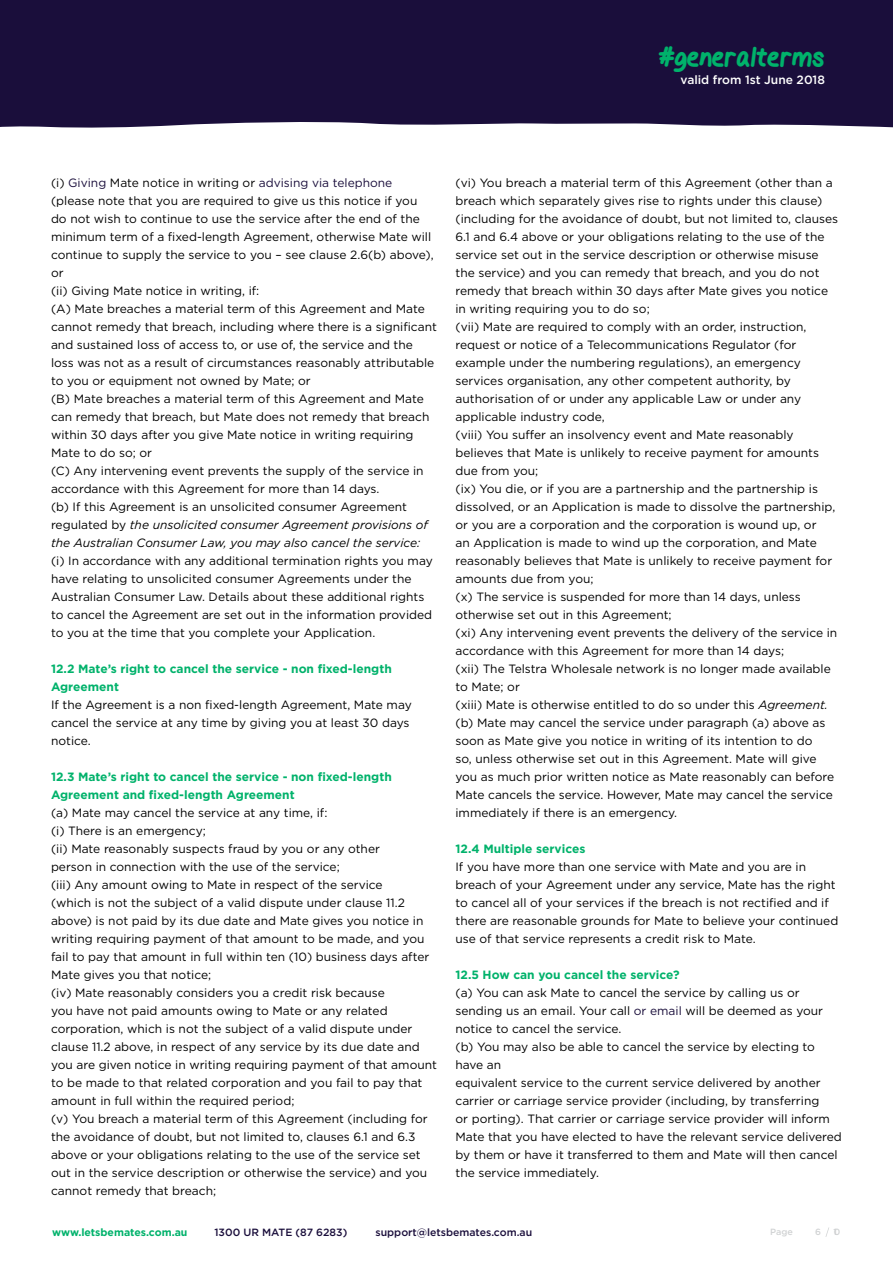
<style>
.page{position:relative;width:893px;height:1263px;background:#fff}
.page>*{position:absolute;margin:0;border:0;box-sizing:border-box;transform-origin:0 0}
.t1{font:800 26.55px "Gel Pen";color:#00b26b}
.t2{font:12px/18px "Gotham";color:#000}
.t3{font:700 12px/18px "Gotham";color:#00b26b}
.t4{font:500 12px "Gotham";color:#fff}
.t5{font:500 10.5px "Gotham";color:#1a0e3b}
.t6{font:700 10.5px "Gotham";color:#00b26b}
.t7{font:500 9px "Gotham";color:#d1d3d4}
.s1{color:#1a0e3b}
.s2{font-style:italic}
</style>
<div class="page">
<svg style="left:825px;top:1227px;width:4px;height:10px"></svg>
<div style="left:0;top:0;width:893px;height:128px;background:#1a0e3b"></div>
<h1 class="t1" style="left:659px;top:44px;width:168px">#generalterms</h1>
<p class="t4" style="left:680px;top:72px;width:146px">valid from 1st June 2018</p>
<p class="t2" style="left:51px;top:174px;width:387px">(i) <span class="s1">Giving</span> Mate notice in writing or <span class="s1">advising via telephone </span>(please note that you are required to give us this notice if you<br>do not wish to continue to use the service after the end of the minimum term of a fixed-length Agreement, otherwise Mate will continue to supply the service to you – see clause 2.6(b) above), or<br>(ii) Giving Mate notice in writing, if:<br>(A) Mate breaches a material term of this Agreement and Mate cannot remedy that breach, including where there is a significant and sustained loss of access to, or use of, the service and the loss was not as a result of circumstances reasonably attributable to you or equipment not owned by Mate; or<br>(B) Mate breaches a material term of this Agreement and Mate can remedy that breach, but Mate does not remedy that breach within 30 days after you give Mate notice in writing requiring Mate to do so; or<br>(C) Any intervening event prevents the supply of the service in accordance with this Agreement for more than 14 days.<br>(b) If this Agreement is an unsolicited consumer Agreement regulated by <span class="s2">the unsolicited consumer Agreement provisions of the Australian Consumer Law, you may also cancel the service:</span></p>
<p class="t2" style="left:51px;top:552px;width:383px">(i) In accordance with any additional termination rights you may have relating to unsolicited consumer Agreements under the Australian Consumer Law. Details about these additional rights to cancel the Agreement are set out in the information provided to you at the time that you complete your Application.</p>
<p class="t3" style="left:51px;top:660px;width:342px">12.2 Mate’s right to cancel the service - non fixed-length<br>Agreement</p>
<p class="t2" style="left:51px;top:696px;width:362px">If the Agreement is a non fixed-length Agreement, Mate may cancel the service at any time by giving you at least 30 days notice.</p>
<p class="t3" style="left:51px;top:768px;width:342px">12.3 Mate’s right to cancel the service - non fixed-length<br>Agreement and fixed-length Agreement</p>
<p class="t2" style="left:51px;top:804px;width:387px">(a) Mate may cancel the service at any time, if:<br>(i) There is an emergency;<br>(ii) Mate reasonably suspects fraud by you or any other<br>person in connection with the use of the service;<br>(iii) Any amount owing to Mate in respect of the service<br>(which is not the subject of a valid dispute under clause 11.2 above) is not paid by its due date and Mate gives you notice in writing requiring payment of that amount to be made, and you fail to pay that amount in full within ten (10) business days after Mate gives you that notice;<br>(iv) Mate reasonably considers you a credit risk because<br>you have not paid amounts owing to Mate or any related corporation, which is not the subject of a valid dispute under clause 11.2 above, in respect of any service by its due date and you are given notice in writing requiring payment of that amount to be made to that related corporation and you fail to pay that amount in full within the required period;<br>(v) You breach a material term of this Agreement (including for the avoidance of doubt, but not limited to, clauses 6.1 and 6.3 above or your obligations relating to the use of the service set out in the service description or otherwise the service) and you cannot remedy that breach;</p>
<p class="t2" style="left:455px;top:174px;width:384px">(vi) You breach a material term of this Agreement (other than a breach which separately gives rise to rights under this clause) (including for the avoidance of doubt, but not limited to, clauses 6.1 and 6.4 above or your obligations relating to the use of the service set out in the service description or otherwise misuse the service) and you can remedy that breach, and you do not remedy that breach within 30 days after Mate gives you notice in writing requiring you to do so;<br>(vii) Mate are required to comply with an order, instruction, request or notice of a Telecommunications Regulator (for example under the numbering regulations), an emergency services organisation, any other competent authority, by authorisation of or under any applicable Law or under any applicable industry code,<br>(viii) You suffer an insolvency event and Mate reasonably believes that Mate is unlikely to receive payment for amounts due from you;<br>(ix) You die, or if you are a partnership and the partnership is dissolved, or an Application is made to dissolve the partnership, or you are a corporation and the corporation is wound up, or<br>an Application is made to wind up the corporation, and Mate reasonably believes that Mate is unlikely to receive payment for amounts due from you;<br>(x) The service is suspended for more than 14 days, unless otherwise set out in this Agreement;<br>(xi) Any intervening event prevents the delivery of the service in accordance with this Agreement for more than 14 days;<br>(xii) The Telstra Wholesale network is no longer made available to Mate; or<br>(xiii) Mate is otherwise entitled to do so under this <span class="s2">Agreement. </span>(b) Mate may cancel the service under paragraph (a) above as soon as Mate give you notice in writing of its intention to do<br>so, unless otherwise set out in this Agreement. Mate will give you as much prior written notice as Mate reasonably can before Mate cancels the service. However, Mate may cancel the service immediately if there is an emergency.</p>
<p class="t3" style="left:455px;top:840px;width:131px">12.4 Multiple services</p>
<p class="t2" style="left:455px;top:858px;width:384px">If you have more than one service with Mate and you are in breach of your Agreement under any service, Mate has the right to cancel all of your services if the breach is not rectified and if there are reasonable grounds for Mate to believe your continued use of that service represents a credit risk to Mate.</p>
<p class="t3" style="left:455px;top:966px;width:226px">12.5 How can you cancel the service?</p>
<p class="t2" style="left:455px;top:984px;width:388px">(a) You can ask Mate to cancel the service by calling us or sending us an email. Your call <span class="s1">or email</span> will be deemed as your notice to cancel the service.<br>(b) You may also be able to cancel the service by electing to have an<br>equivalent service to the current service delivered by another carrier or carriage service provider (including, by transferring<br>or porting). That carrier or carriage service provider will inform Mate that you have elected to have the relevant service delivered by them or have it transferred to them and Mate will then cancel the service immediately.</p>
<p class="t6" style="left:52px;top:1225px;width:137px">www.letsbemates.com.au</p>
<p class="t5" style="left:214px;top:1225px;width:134px">1300 UR MATE (87 6283)</p>
<p class="t5" style="left:375px;top:1225px;width:158px">support@letsbemates.com.au</p>
<p class="t7" style="left:770px;top:1225px;width:24px">Page</p>
<p class="t7" style="left:815px;top:1225px;width:7px">6</p>
<p class="t7" style="left:833px;top:1225px;width:8px">10</p>
</div>
